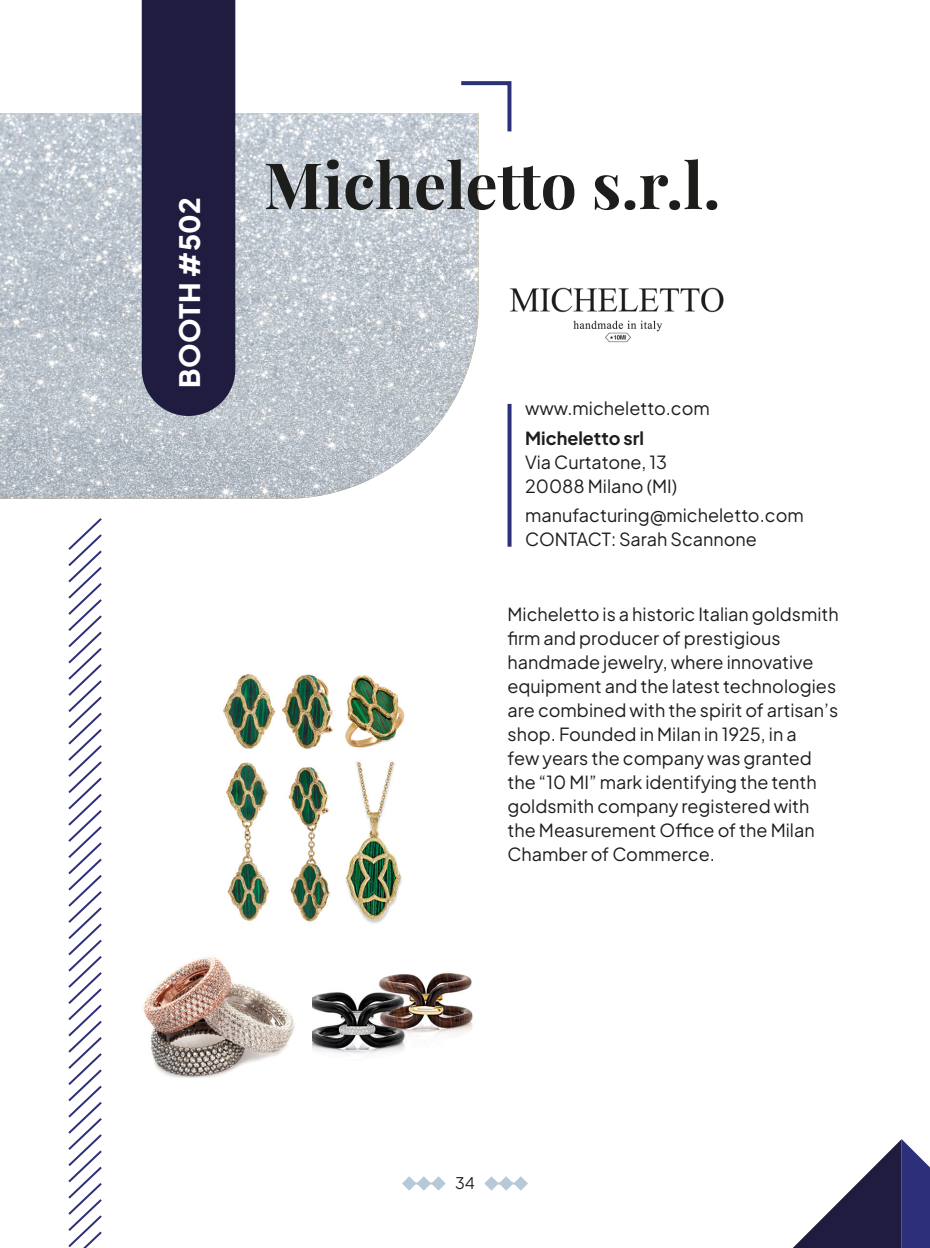
<style>
.page{position:relative;width:930px;height:1248px;background:#fff}
.page>*{position:absolute;margin:0;border:0;box-sizing:border-box;transform-origin:0 0}
.t1{font:700 64px "Playfair Display";color:#1d1d1b}
.t2{font:800 28px "Plus Jakarta Sans";letter-spacing:.005em;color:#fff}
.t3{font:18px/24px "Plus Jakarta Sans";color:#1d1d1b}
.t4{font:16px "Plus Jakarta Sans";color:#1d1d1b}
.s1{font-weight:700}
</style>
<div class="page">
<img style="left:0;top:113px;width:478px;height:385px">
<svg style="left:507px;top:404px;width:4px;height:142px"></svg>
<svg style="left:457px;top:81px;width:55px;height:54px"></svg>
<svg style="left:68px;top:518px;width:34px;height:729px"></svg>
<div style="left:142px;top:0;width:93px;height:416px;background:#1f1c3f"></div>
<svg style="left:794px;top:1139px;width:136px;height:108px"></svg>
<svg style="left:402px;top:1176px;width:44px;height:14px"></svg>
<svg style="left:484px;top:1176px;width:44px;height:14px"></svg>
<hr style="left:406px;top:1182px;width:33px;height:2px;background:#b7c9d8">
<hr style="left:488px;top:1182px;width:33px;height:2px;background:#b7c9d8">
<img style="left:312px;top:972px;width:161px;height:84px">
<img style="left:143px;top:956px;width:152px;height:121px">
<img style="left:223px;top:674px;width:182px;height:249px">
<img style="left:509px;top:287px;width:215px;height:56px">
<p class="t2" style="left:167px;top:387px;width:192px;rotate:-90deg">BOOTH #502</p>
<p class="t1" style="left:264px;top:135px;width:458px">Micheletto s.r.l.</p>
<p class="t3" style="left:525px;top:394px;width:186px">www.micheletto.com</p>
<p class="t3" style="left:525px;top:424px;width:153px"><span class="s1">Micheletto srl<br></span>Via Curtatone, 13<br>20088 Milano (MI)</p>
<p class="t3" style="left:525px;top:502px;width:280px">manufacturing@micheletto.com<br>CONTACT: Sarah Scannone</p>
<p class="t3" style="left:507px;top:600px;width:333px">Micheletto is a historic Italian goldsmith firm and producer of prestigious handmade jewelry, where innovative equipment and the latest technologies are combined with the spirit of artisan’s shop. Founded in Milan in 1925, in a<br>few years the company was granted the “10 MI” mark identifying the tenth goldsmith company registered with the Measurement Office of the Milan Chamber of Commerce.</p>
<p class="t4" style="left:455px;top:1169px;width:21px">34</p>
</div>
